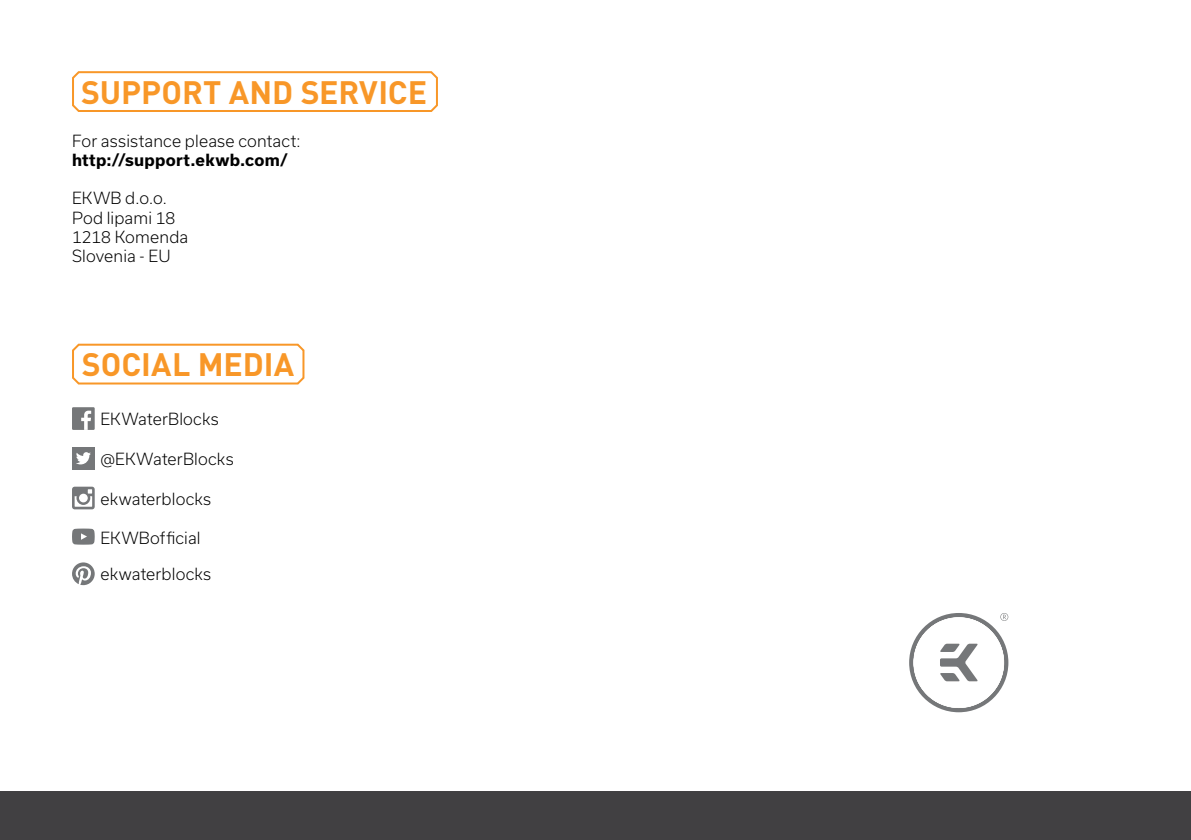
<style>
.page{position:relative;width:1191px;height:840px;background:#fff}
.page>*{position:absolute;margin:0;border:0;box-sizing:border-box;transform-origin:0 0}
.t1{font:700 32px "DIN Pro";letter-spacing:-.005em;color:#f89728}
.t2{font:300 16px/19.2px "Usual";letter-spacing:.01em;color:#000}
.t3{font:700 16px "Usual";letter-spacing:.015em;color:#000}
</style>
<div class="page">
<div style="left:72px;top:446px;width:23px;height:23px;background:#757779"></div>
<svg style="left:76px;top:452px;width:15px;height:12px"></svg>
<div style="left:72px;top:407px;width:23px;height:22px;background:#757779"></div>
<svg style="left:81px;top:410px;width:10px;height:19px"></svg>
<svg style="left:72px;top:562px;width:23px;height:22px"></svg>
<svg style="left:72px;top:528px;width:23px;height:16px"></svg>
<svg style="left:72px;top:486px;width:23px;height:23px"></svg>
<svg style="left:72px;top:71px;width:366px;height:41px"></svg>
<svg style="left:72px;top:343px;width:233px;height:42px"></svg>
<div style="left:0;top:790px;width:1191px;height:49px;background:#414042"></div>
<svg style="left:909px;top:613px;width:99px;height:98px"></svg>
<h1 class="t1" style="left:81px;top:70px;width:347px">SUPPORT AND SERVICE</h1>
<p class="t2" style="left:72px;top:131px;width:230px">For assistance please contact:</p>
<p class="t3" style="left:72px;top:151px;width:217px">http://support.ekwb.com/</p>
<p class="t2" style="left:72px;top:189px;width:118px">EKWB d.o.o.<br>Pod lipami 18<br>1218 Komenda<br>Slovenia - EU</p>
<h1 class="t1" style="left:82px;top:343px;width:214px">SOCIAL MEDIA</h1>
<p class="t2" style="left:100px;top:409px;width:120px">EKWaterBlocks</p>
<p class="t2" style="left:100px;top:449px;width:135px">@EKWaterBlocks</p>
<p class="t2" style="left:100px;top:488px;width:112px">ekwaterblocks</p>
<p class="t2" style="left:100px;top:528px;width:102px">EKWBofficial</p>
<p class="t2" style="left:100px;top:564px;width:112px">ekwaterblocks</p>
</div>
